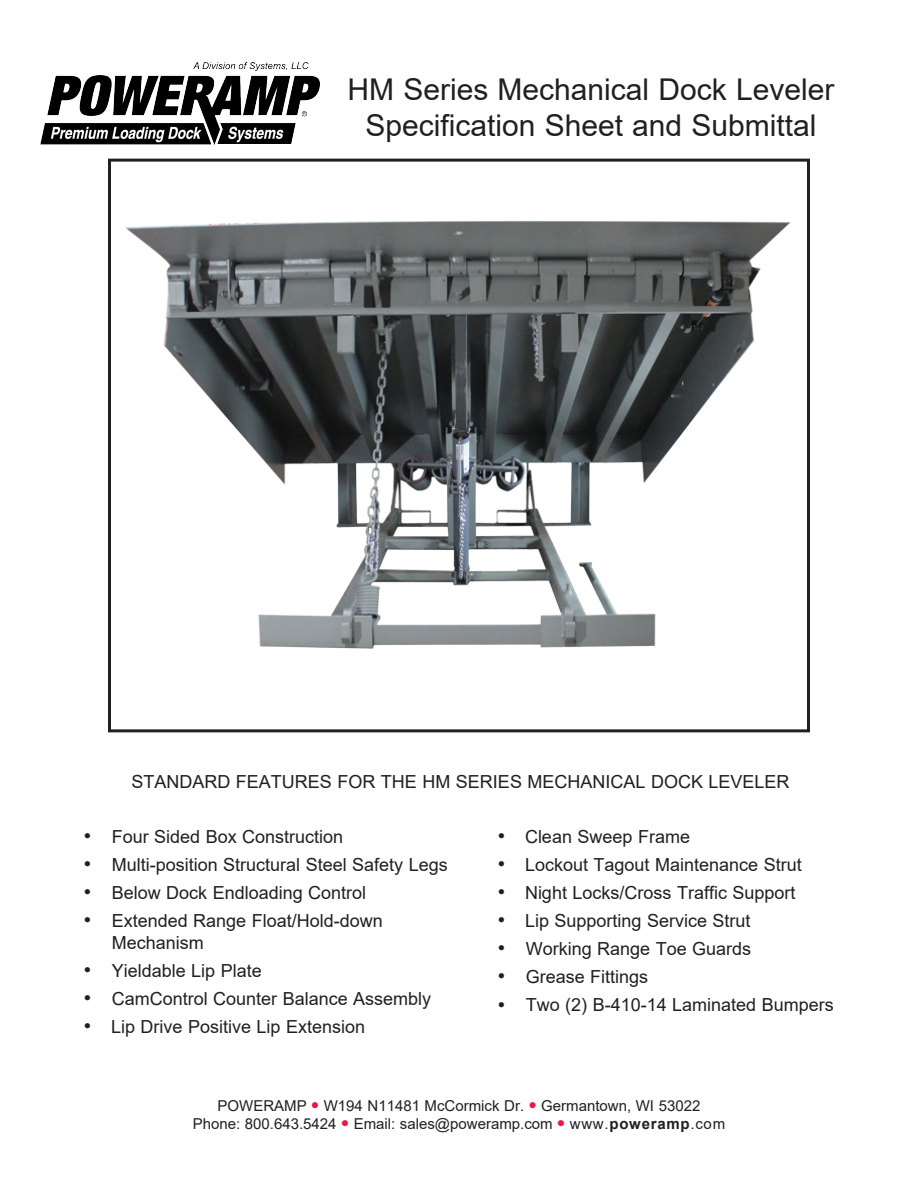
<style>
.page{position:relative;width:918px;height:1188px;background:#fff}
.page>*{position:absolute;margin:0;border:0;box-sizing:border-box;transform-origin:0 0}
.t1{font:30px/36px "Arial";color:#231f20;text-align:center}
.t2{font:18px/21.6px "Arial";color:#231f20}
.t3{font:15px "Arial";color:#231f20}
.s1{color:#ed164b}
.s2{font-weight:700}
</style>
<div class="page">
<img style="left:40px;top:63px;width:280px;height:82px">
<img style="left:125px;top:221px;width:666px;height:428px">
<div style="left:108px;top:159px;width:702px;height:573px;border:3px solid #231f20"></div>
<p class="t1" style="left:348px;top:71px;width:488px">HM Series Mechanical Dock Leveler<br>Specification Sheet and Submittal</p>
<p class="t2" style="left:131px;top:771px;width:660px">STANDARD FEATURES FOR THE HM SERIES MECHANICAL DOCK LEVELER</p>
<p class="t2" style="left:84px;top:826px;width:261px">● Four Sided Box Construction</p>
<p class="t2" style="left:84px;top:854px;width:365px">● Multi-position Structural Steel Safety Legs</p>
<p class="t2" style="left:84px;top:882px;width:284px">● Below Dock Endloading Control</p>
<p class="t2" style="left:112px;top:910px;width:273px;text-indent:-28px">● Extended Range Float/Hold-down<br>Mechanism</p>
<p class="t2" style="left:84px;top:960px;width:179px">● Yieldable Lip Plate</p>
<p class="t2" style="left:84px;top:988px;width:349px">● CamControl Counter Balance Assembly</p>
<p class="t2" style="left:84px;top:1016px;width:283px">● Lip Drive Positive Lip Extension</p>
<p class="t2" style="left:498px;top:826px;width:194px">● Clean Sweep Frame</p>
<p class="t2" style="left:498px;top:854px;width:305px">● Lockout Tagout Maintenance Strut</p>
<p class="t2" style="left:498px;top:882px;width:299px">● Night Locks/Cross Traffic Support</p>
<p class="t2" style="left:498px;top:910px;width:254px">● Lip Supporting Service Strut</p>
<p class="t2" style="left:498px;top:938px;width:255px">● Working Range Toe Guards</p>
<p class="t2" style="left:498px;top:966px;width:152px">● Grease Fittings</p>
<p class="t2" style="left:498px;top:994px;width:337px">● Two (2) B-410-14 Laminated Bumpers</p>
<p class="t3" style="left:218px;top:1095px;width:484px">POWERAMP <span class="s1">●</span> W194 N11481 McCormick Dr. <span class="s1">●</span> Germantown, WI 53022</p>
<p class="t3" style="left:193px;top:1113px;width:534px">Phone: 800.643.5424 <span class="s1">●</span> Email: sales@poweramp.com <span class="s1">●</span> www.<span class="s2">poweramp</span>.com</p>
</div>
